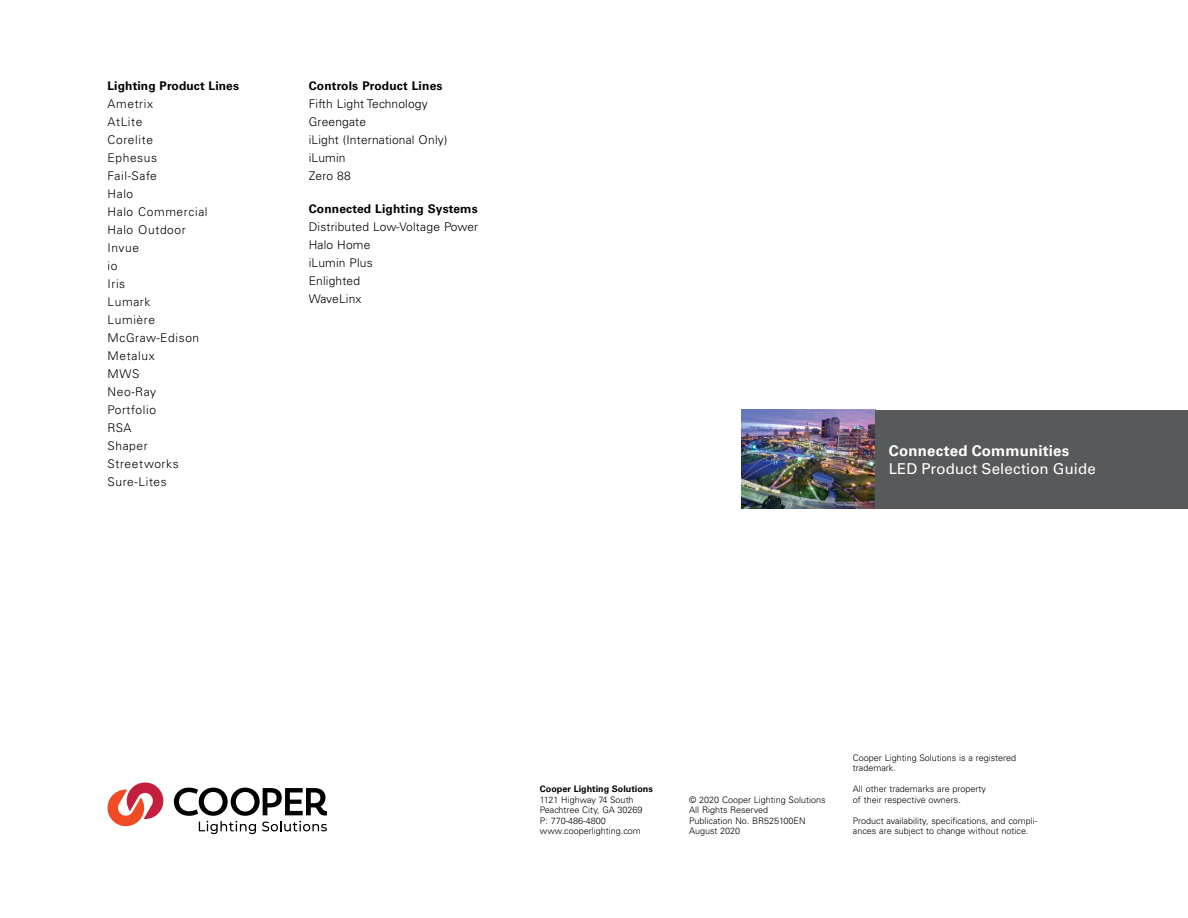
<style>
.page{position:relative;width:1188px;height:918px;background:#fff}
.page>*{position:absolute;margin:0;border:0;box-sizing:border-box;transform-origin:0 0}
.t1{font:15px "Univers LT Std";letter-spacing:.005em;color:#fff}
.t2{font:700 15px "Univers LT Std";letter-spacing:.01em;color:#fff}
.t3{font:300 12px/18px "Univers LT Std";letter-spacing:.045em;color:#000}
.t4{font:300 12px/18px "Univers LT Std";letter-spacing:.015em;color:#000}
.t5{font:700 12px "Univers LT Std";letter-spacing:.015em;color:#000}
.t6{font:300 9px/10.5px "Univers LT Std";color:#000}
.t7{font:700 9px "Univers LT Std";color:#000}
</style>
<div class="page">
<img style="left:741px;top:410px;width:134px;height:99px">
<div style="left:875px;top:410px;width:313px;height:99px;background:#58595b"></div>
<svg style="left:108px;top:782px;width:56px;height:45px"></svg>
<svg style="left:174px;top:788px;width:153px;height:46px"></svg>
<h2 class="t5" style="left:108px;top:79px;width:133px">Lighting Product Lines</h2>
<h2 class="t3" style="left:108px;top:95px;width:102px">Ametrix<br>AtLite<br>Corelite<br>Ephesus<br>Fail-Safe<br>Halo<br>Halo Commercial<br>Halo Outdoor<br>Invue<br>io<br>Iris<br>Lumark<br>Lumière<br>McGraw-Edison<br>Metalux<br>MWS<br>Neo-Ray<br>Portfolio<br>RSA<br>Shaper<br>Streetworks<br>Sure-Lites</h2>
<h2 class="t5" style="left:309px;top:79px;width:135px">Controls Product Lines</h2>
<h2 class="t4" style="left:309px;top:95px;width:140px">Fifth Light Technology<br>Greengate<br>iLight (International Only) iLumin<br>Zero 88</h2>
<h2 class="t5" style="left:309px;top:202px;width:171px">Connected Lighting Systems</h2>
<h2 class="t4" style="left:309px;top:218px;width:171px">Distributed Low-Voltage Power<br>Halo Home<br>iLumin Plus<br>Enlighted<br>WaveLinx</h2>
<h1 class="t2" style="left:889px;top:442px;width:182px">Connected Communities</h1>
<h1 class="t1" style="left:889px;top:459px;width:208px">LED Product Selection Guide</h1>
<p class="t7" style="left:540px;top:784px;width:115px">Cooper Lighting Solutions</p>
<p class="t6" style="left:540px;top:794px;width:104px">1121 Highway 74 South<br>Peachtree City, GA 30269<br>P: 770-486-4800 www.cooperlighting.com</p>
<p class="t6" style="left:689px;top:794px;width:138px">© 2020 Cooper Lighting Solutions<br>All Rights Reserved<br>Publication No. BR525100EN<br>August 2020</p>
<p class="t6" style="left:853px;top:752px;width:165px">Cooper Lighting Solutions is a registered trademark.</p>
<p class="t6" style="left:853px;top:784px;width:135px">All other trademarks are property of their respective owners.</p>
<p class="t6" style="left:853px;top:815px;width:186px">Product availability, specifications, and compli&shy;ances are subject to change without notice.</p>
</div>
